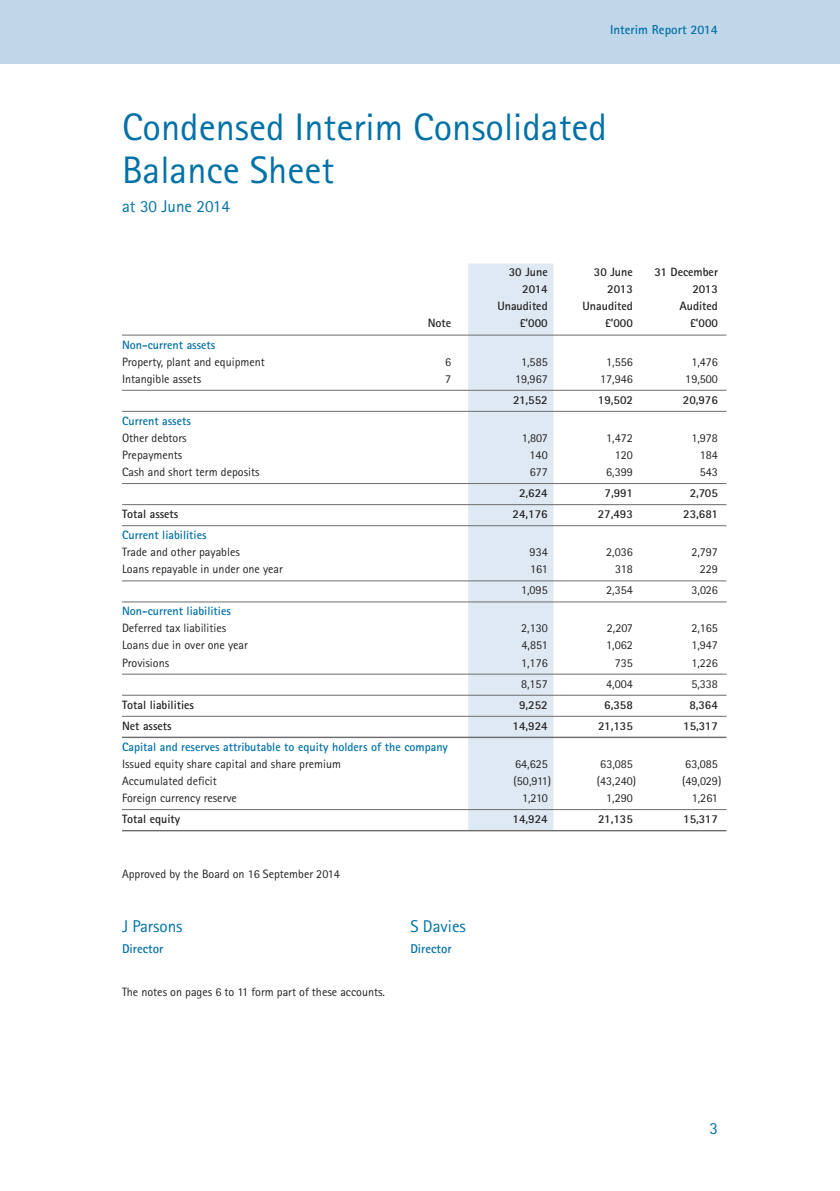
<style>
.page{position:relative;width:840px;height:1191px;background:#fff}
.page>*{position:absolute;margin:0;border:0;box-sizing:border-box;transform-origin:0 0}
.t1{font:38.4px/42.6px "Rotis Sans Serif";color:#0071a7}
.t2{font:17px "Rotis Sans Serif";color:#0071a7}
.t3{font:700 13px "Rotis Sans Serif";color:#0071a7}
.t4{font:700 12.8px "Rotis Sans Serif";color:#0071a7}
.t5{font:12px "Rotis Sans Serif";color:#231f20}
.t6{font:700 12px "Rotis Sans Serif";color:#231f20}
.t7{font:700 12px "Rotis Sans Serif";color:#0071a7}
</style>
<div class="page">
<div style="left:0;top:0;width:839px;height:63px;background:#c0d6e9"></div>
<div style="left:468px;top:263px;width:85px;height:566px;background:#dee9f3"></div>
<hr style="left:122px;top:335px;width:604px;height:1px;background:#6c6d70">
<hr style="left:122px;top:390px;width:604px;height:1px;background:#6c6d70">
<hr style="left:122px;top:411px;width:604px;height:1px;background:#6c6d70">
<hr style="left:122px;top:483px;width:604px;height:1px;background:#6c6d70">
<hr style="left:122px;top:504px;width:604px;height:1px;background:#6c6d70">
<hr style="left:122px;top:525px;width:604px;height:1px;background:#6c6d70">
<hr style="left:122px;top:580px;width:604px;height:1px;background:#6c6d70">
<hr style="left:122px;top:601px;width:604px;height:1px;background:#6c6d70">
<hr style="left:122px;top:674px;width:604px;height:1px;background:#6c6d70">
<hr style="left:122px;top:695px;width:604px;height:1px;background:#6c6d70">
<hr style="left:122px;top:716px;width:604px;height:1px;background:#6c6d70">
<hr style="left:122px;top:736px;width:604px;height:2px;background:#6c6d70">
<hr style="left:122px;top:809px;width:604px;height:1px;background:#6c6d70">
<hr style="left:122px;top:830px;width:604px;height:1px;background:#6c6d70">
<p class="t3" style="left:609px;top:25px;width:109px">Interim Report 2014</p>
<h1 class="t1" style="left:122px;top:109px;width:486px">Condensed Interim Consolidated<br>Balance Sheet</h1>
<h2 class="t2" style="left:122px;top:200px;width:109px">at 30 June 2014</h2>
<p class="t6" style="left:508px;top:268px;width:40px">30 June</p>
<p class="t6" style="left:593px;top:268px;width:40px">30 June</p>
<p class="t6" style="left:654px;top:268px;width:65px">31 December</p>
<p class="t6" style="left:522px;top:285px;width:27px">2014</p>
<p class="t6" style="left:607px;top:285px;width:27px">2013</p>
<p class="t6" style="left:692px;top:285px;width:27px">2013</p>
<p class="t6" style="left:497px;top:302px;width:52px">Unaudited</p>
<p class="t6" style="left:582px;top:302px;width:52px">Unaudited</p>
<p class="t6" style="left:679px;top:302px;width:40px">Audited</p>
<p class="t6" style="left:427px;top:319px;width:25px">Note</p>
<p class="t6" style="left:519px;top:319px;width:29px">£’000</p>
<p class="t6" style="left:604px;top:319px;width:29px">£’000</p>
<p class="t6" style="left:689px;top:319px;width:29px">£’000</p>
<p class="t7" style="left:122px;top:340px;width:95px">Non-current assets</p>
<p class="t5" style="left:122px;top:357px;width:144px">Property, plant and equipment</p>
<p class="t5" style="left:445px;top:357px;width:8px">6</p>
<p class="t5" style="left:521px;top:357px;width:28px">1,585</p>
<p class="t5" style="left:606px;top:357px;width:28px">1,556</p>
<p class="t5" style="left:691px;top:357px;width:28px">1,476</p>
<p class="t5" style="left:122px;top:374px;width:81px">Intangible assets</p>
<p class="t5" style="left:445px;top:374px;width:8px">7</p>
<p class="t5" style="left:515px;top:374px;width:34px">19,967</p>
<p class="t5" style="left:599px;top:374px;width:34px">17,946</p>
<p class="t5" style="left:685px;top:374px;width:34px">19,500</p>
<p class="t6" style="left:512px;top:395px;width:36px">21,552</p>
<p class="t6" style="left:597px;top:395px;width:36px">19,502</p>
<p class="t6" style="left:682px;top:395px;width:37px">20,976</p>
<p class="t7" style="left:122px;top:416px;width:70px">Current assets</p>
<p class="t5" style="left:122px;top:433px;width:66px">Other debtors</p>
<p class="t5" style="left:521px;top:433px;width:27px">1,807</p>
<p class="t5" style="left:606px;top:433px;width:28px">1,472</p>
<p class="t5" style="left:691px;top:433px;width:28px">1,978</p>
<p class="t5" style="left:122px;top:450px;width:62px">Prepayments</p>
<p class="t5" style="left:529px;top:450px;width:20px">140</p>
<p class="t5" style="left:614px;top:450px;width:20px">120</p>
<p class="t5" style="left:699px;top:450px;width:20px">184</p>
<p class="t5" style="left:122px;top:467px;width:139px">Cash and short term deposits</p>
<p class="t5" style="left:529px;top:467px;width:20px">677</p>
<p class="t5" style="left:606px;top:467px;width:28px">6,399</p>
<p class="t5" style="left:699px;top:467px;width:20px">543</p>
<p class="t6" style="left:518px;top:489px;width:30px">2,624</p>
<p class="t6" style="left:604px;top:489px;width:30px">7,991</p>
<p class="t6" style="left:689px;top:489px;width:30px">2,705</p>
<p class="t6" style="left:122px;top:510px;width:58px">Total assets</p>
<p class="t6" style="left:512px;top:510px;width:37px">24,176</p>
<p class="t6" style="left:597px;top:510px;width:37px">27,493</p>
<p class="t6" style="left:683px;top:510px;width:36px">23,681</p>
<p class="t7" style="left:122px;top:531px;width:86px">Current liabilities</p>
<p class="t5" style="left:122px;top:548px;width:119px">Trade and other payables</p>
<p class="t5" style="left:529px;top:548px;width:20px">934</p>
<p class="t5" style="left:606px;top:548px;width:28px">2,036</p>
<p class="t5" style="left:691px;top:548px;width:28px">2,797</p>
<p class="t5" style="left:122px;top:565px;width:162px">Loans repayable in under one year</p>
<p class="t5" style="left:530px;top:565px;width:19px">161</p>
<p class="t5" style="left:614px;top:565px;width:19px">318</p>
<p class="t5" style="left:699px;top:565px;width:20px">229</p>
<p class="t5" style="left:520px;top:586px;width:28px">1,095</p>
<p class="t5" style="left:606px;top:586px;width:28px">2,354</p>
<p class="t5" style="left:691px;top:586px;width:28px">3,026</p>
<p class="t7" style="left:122px;top:607px;width:110px">Non-current liabilities</p>
<p class="t5" style="left:122px;top:624px;width:106px">Deferred tax liabilities</p>
<p class="t5" style="left:521px;top:624px;width:28px">2,130</p>
<p class="t5" style="left:606px;top:624px;width:27px">2,207</p>
<p class="t5" style="left:691px;top:624px;width:28px">2,165</p>
<p class="t5" style="left:122px;top:641px;width:127px">Loans due in over one year</p>
<p class="t5" style="left:521px;top:641px;width:28px">4,851</p>
<p class="t5" style="left:606px;top:641px;width:28px">1,062</p>
<p class="t5" style="left:691px;top:641px;width:28px">1,947</p>
<p class="t5" style="left:122px;top:658px;width:49px">Provisions</p>
<p class="t5" style="left:521px;top:658px;width:28px">1,176</p>
<p class="t5" style="left:614px;top:658px;width:20px">735</p>
<p class="t5" style="left:691px;top:658px;width:28px">1,226</p>
<p class="t5" style="left:520px;top:679px;width:28px">8,157</p>
<p class="t5" style="left:606px;top:679px;width:28px">4,004</p>
<p class="t5" style="left:691px;top:679px;width:28px">5,338</p>
<p class="t6" style="left:122px;top:700px;width:73px">Total liabilities</p>
<p class="t6" style="left:518px;top:700px;width:30px">9,252</p>
<p class="t6" style="left:604px;top:700px;width:30px">6,358</p>
<p class="t6" style="left:689px;top:700px;width:30px">8,364</p>
<p class="t6" style="left:122px;top:721px;width:51px">Net assets</p>
<p class="t6" style="left:512px;top:721px;width:37px">14,924</p>
<p class="t6" style="left:598px;top:721px;width:36px">21,135</p>
<p class="t6" style="left:683px;top:721px;width:36px">15,317</p>
<p class="t7" style="left:122px;top:742px;width:327px">Capital and reserves attributable to equity holders of the company</p>
<p class="t5" style="left:122px;top:759px;width:220px">Issued equity share capital and share premium</p>
<p class="t5" style="left:515px;top:759px;width:34px">64,625</p>
<p class="t5" style="left:600px;top:759px;width:34px">63,085</p>
<p class="t5" style="left:685px;top:759px;width:34px">63,085</p>
<p class="t5" style="left:122px;top:776px;width:96px">Accumulated deficit</p>
<p class="t5" style="left:513px;top:776px;width:39px">(50,911)</p>
<p class="t5" style="left:596px;top:776px;width:41px">(43,240)</p>
<p class="t5" style="left:681px;top:776px;width:41px">(49,029)</p>
<p class="t5" style="left:122px;top:793px;width:116px">Foreign currency reserve</p>
<p class="t5" style="left:521px;top:793px;width:27px">1,210</p>
<p class="t5" style="left:606px;top:793px;width:28px">1,290</p>
<p class="t5" style="left:691px;top:793px;width:28px">1,261</p>
<p class="t6" style="left:122px;top:814px;width:60px">Total equity</p>
<p class="t6" style="left:512px;top:814px;width:37px">14,924</p>
<p class="t6" style="left:598px;top:814px;width:36px">21,135</p>
<p class="t6" style="left:683px;top:814px;width:36px">15,317</p>
<p class="t5" style="left:122px;top:870px;width:219px">Approved by the Board on 16 September 2014</p>
<h2 class="t2" style="left:122px;top:920px;width:62px">J Parsons</h2>
<h2 class="t2" style="left:410px;top:920px;width:57px">S Davies</h2>
<p class="t4" style="left:122px;top:944px;width:43px">Director</p>
<p class="t4" style="left:410px;top:944px;width:43px">Director</p>
<p class="t5" style="left:122px;top:987px;width:264px">The notes on pages 6 to 11 form part of these accounts.</p>
<h2 class="t2" style="left:709px;top:1122px;width:10px">3</h2>
</div>
